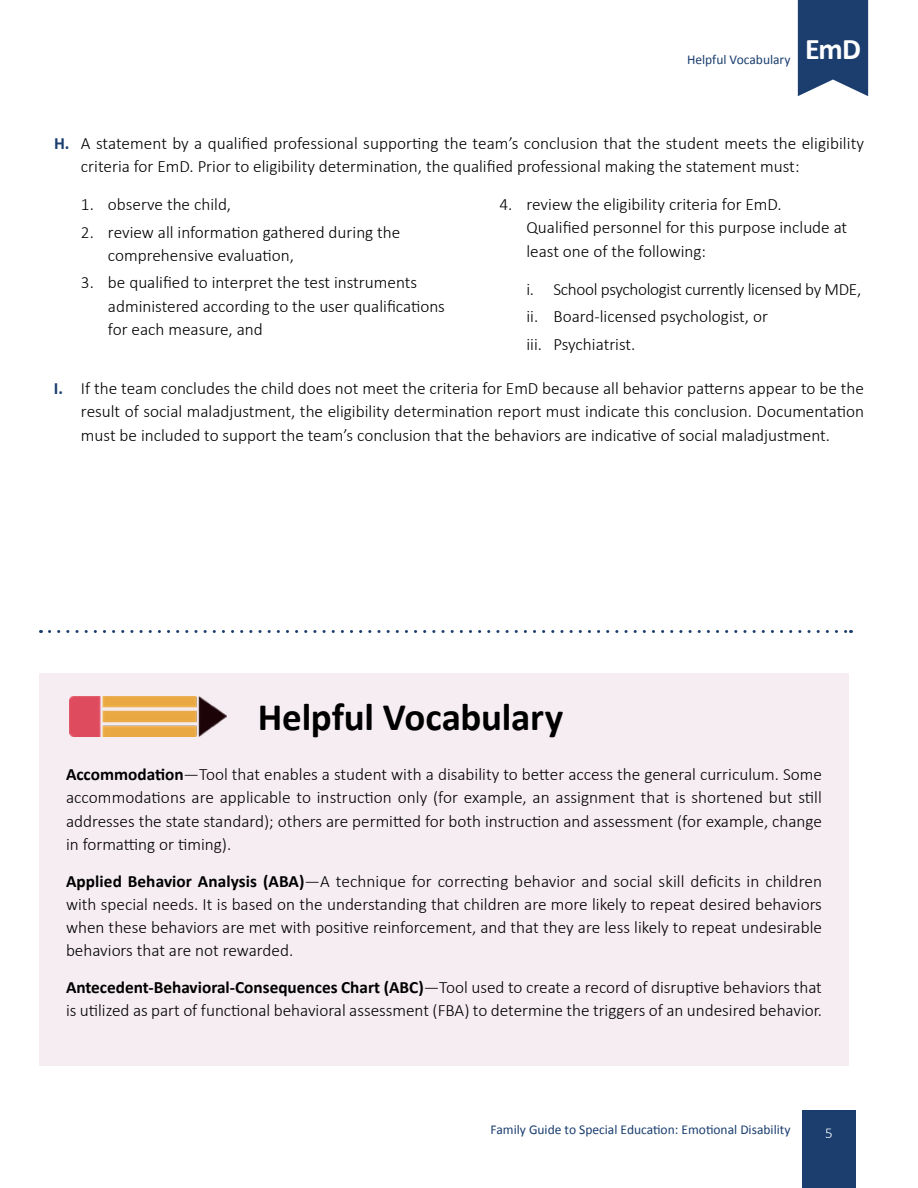
<style>
.page{position:relative;width:918px;height:1188px;background:#fff}
.page>*{position:absolute;margin:0;border:0;box-sizing:border-box;transform-origin:0 0}
.t1{font:700 39px "Calibri";letter-spacing:-.005em;color:#000}
.t2{font:700 30px "Calibri";color:#fff}
.t3{font:300 17.25px/23.2px "Calibri";color:#000}
.t4{font:300 17.25px/27.6px "Calibri";letter-spacing:-.02em;color:#000}
.t5{font:300 15px "Calibri";color:#fff}
.t6{font:13.5px "Calibri";color:#1b3e6f}
.s1{font-weight:700;color:#1b3e6f}
.s2{font-weight:700}
</style>
<div class="page">
<div style="left:39px;top:674px;width:810px;height:392px;background:#f6edf2"></div>
<img style="left:69px;top:697px;width:158px;height:40px">
<svg style="left:50px;top:630px;width:801px;height:3px"></svg>
<svg style="left:798px;top:0;width:70px;height:96px;background:#2e4e7b"></svg>
<div style="left:802px;top:1111px;width:54px;height:77px;background:#1b3e6f"></div>
<p class="t6" style="left:687px;top:50px;width:105px">Helpful Vocabulary</p>
<h2 class="t2" style="left:805px;top:28px;width:57px">EmD</h2>
<p class="t3" style="left:81px;top:131px;width:785px;text-indent:-27px"><span class="s1">H.</span> A statement by a qualified professional supporting the team’s conclusion that the student meets the eligibility criteria for EmD. Prior to eligibility determination, the qualified professional making the statement must:</p>
<p class="t3" style="left:81px;top:193px;width:152px">1. observe the child,</p>
<p class="t3" style="left:108px;top:220px;width:294px;text-indent:-27px">2. review all information gathered during the comprehensive evaluation,</p>
<p class="t3" style="left:108px;top:271px;width:339px;text-indent:-27px">3. be qualified to interpret the test instruments administered according to the user qualifications for each measure, and</p>
<p class="t3" style="left:526px;top:193px;width:322px;text-indent:-27px">4. review the eligibility criteria for EmD.<br>Qualified personnel for this purpose include at least one of the following:</p>
<p class="t4" style="left:526px;top:275px;width:336px">i. School psychologist currently licensed by MDE, ii. Board-licensed psychologist, or<br>iii. Psychiatrist.</p>
<p class="t3" style="left:81px;top:377px;width:785px;text-align:justify;text-indent:-27px"><span class="s1">I.</span> If the team concludes the child does not meet the criteria for EmD because all behavior patterns appear to be the result of social maladjustment, the eligibility determination report must indicate this conclusion. Documentation must be included to support the team’s conclusion that the behaviors are indicative of social maladjustment.</p>
<h1 class="t1" style="left:258px;top:689px;width:307px">Helpful Vocabulary</h1>
<p class="t3" style="left:66px;top:762px;width:758px;text-align:justify"><span class="s2">Accommodation</span>—Tool that enables a student with a disability to better access the general curriculum. Some accommodations are applicable to instruction only (for example, an assignment that is shortened but still addresses the state standard); others are permitted for both instruction and assessment (for example, change in formatting or timing).</p>
<p class="t3" style="left:66px;top:869px;width:758px;text-align:justify"><span class="s2">Applied Behavior Analysis (ABA)</span>—A technique for correcting behavior and social skill deficits in children with special needs. It is based on the understanding that children are more likely to repeat desired behaviors when these behaviors are met with positive reinforcement, and that they are less likely to repeat undesirable behaviors that are not rewarded.</p>
<p class="t3" style="left:66px;top:975px;width:758px"><span class="s2">Antecedent-Behavioral-Consequences Chart (ABC)</span>—Tool used to create a record of disruptive behaviors that is utilized as part of functional behavioral assessment (FBA) to determine the triggers of an undesired behavior.</p>
<p class="t6" style="left:491px;top:1121px;width:301px">Family Guide to Special Education: Emotional Disability</p>
<p class="t5" style="left:825px;top:1124px;width:9px">5</p>
</div>
